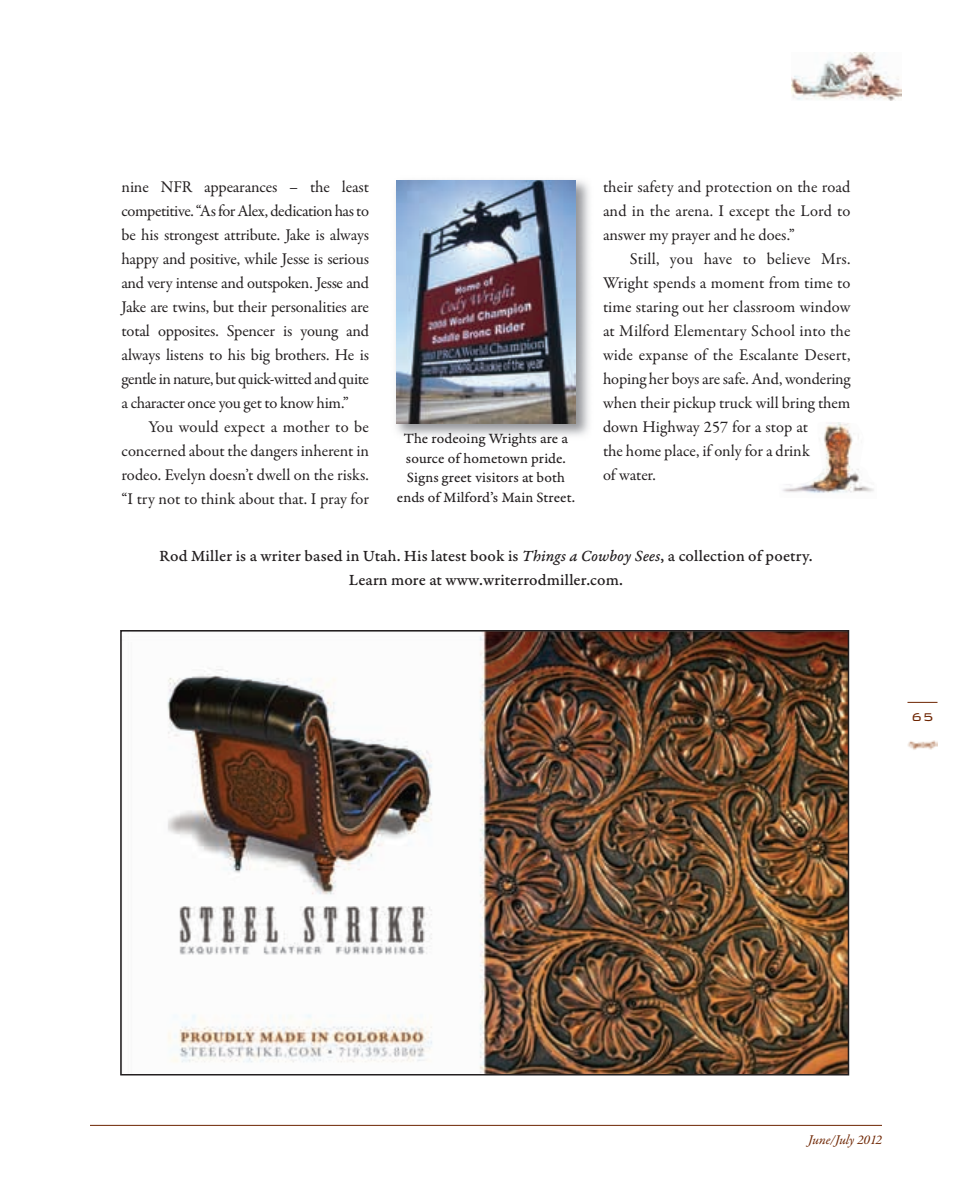
<style>
.page{position:relative;width:972px;height:1188px;background:#fff}
.page>*{position:absolute;margin:0;border:0;box-sizing:border-box;transform-origin:0 0}
.t1{font:16.5px/24px "Garamond Premr Pro";color:#231f20;text-align:justify}
.t2{font:16.5px/24px "Garamond Premr Pro Med Capt";letter-spacing:.005em;color:#231f20;text-align:center}
.t3{font:15px/19.5px "Garamond Premr Pro Capt";color:#231f20;text-align:center}
.t4{font:300 15px "Bank Gothic BT";color:#6d2401}
.t5{font:italic 13.5px "Garamond Premr Pro";letter-spacing:-.015em;color:#6d2401}
.s1{font-family:"Garamond Premr Pro Med It Capt"}
</style>
<div class="page">
<hr style="left:908px;top:702px;width:30px;height:1px;background:#6d2401">
<hr style="left:90px;top:1125px;width:792px;height:1px;background:#6d2401">
<img style="left:908px;top:740px;width:29px;height:10px">
<img style="left:782px;top:422px;width:92px;height:71px">
<img style="left:396px;top:180px;width:193px;height:256px">
<img style="left:396px;top:180px;width:180px;height:243px">
<img style="left:791px;top:52px;width:110px;height:49px">
<img style="left:167px;top:633px;width:679px;height:440px">
<div style="left:120px;top:630px;width:729px;height:446px;border:2px solid #231f20"></div>
<p class="t1" style="left:122px;top:176px;width:249px">nine NFR appearances – the least competitive. “As for Alex, dedication has to be his strongest attribute. Jake is always happy and positive, while Jesse is serious and very intense and outspoken. Jesse and Jake are twins, but their personalities are total opposites. Spencer is young and always listens to his big brothers. He is gentle in nature, but quick-witted and quite a character once you get to know him.”</p>
<p class="t1" style="left:122px;top:416px;width:249px;text-indent:27px">You would expect a mother to be concerned about the dangers inherent in rodeo. Evelyn doesn’t dwell on the risks. “I try not to think about that. I pray for</p>
<p class="t3" style="left:397px;top:430px;width:180px">The rodeoing Wrights are a source of hometown pride.<br>Signs greet visitors at both ends of Milford’s Main Street.</p>
<p class="t1" style="left:603px;top:176px;width:249px">their safety and protection on the road and in the arena. I except the Lord to answer my prayer and he does.”</p>
<p class="t1" style="left:603px;top:248px;width:249px;text-align:left;text-indent:27px">Still, you have to believe Mrs.<br>Wright spends a moment from time to time staring out her classroom window at Milford Elementary School into the wide expanse of the Escalante Desert, hoping her boys are safe. And, wondering when their pickup truck will bring them down Highway 257 for a stop at<br>the home place, if only for a drink<br>of water.</p>
<p class="t2" style="left:159px;top:545px;width:655px">Rod Miller is a writer based in Utah. His latest book is <span class="s1">Things a Cowboy Sees</span>, a collection of poetry.<br>Learn more at www.writerrodmiller.com.</p>
<p class="t4" style="left:911px;top:707px;width:24px">65</p>
<p class="t5" style="left:808px;top:1134px;width:75px">June/July 2012</p>
</div>
